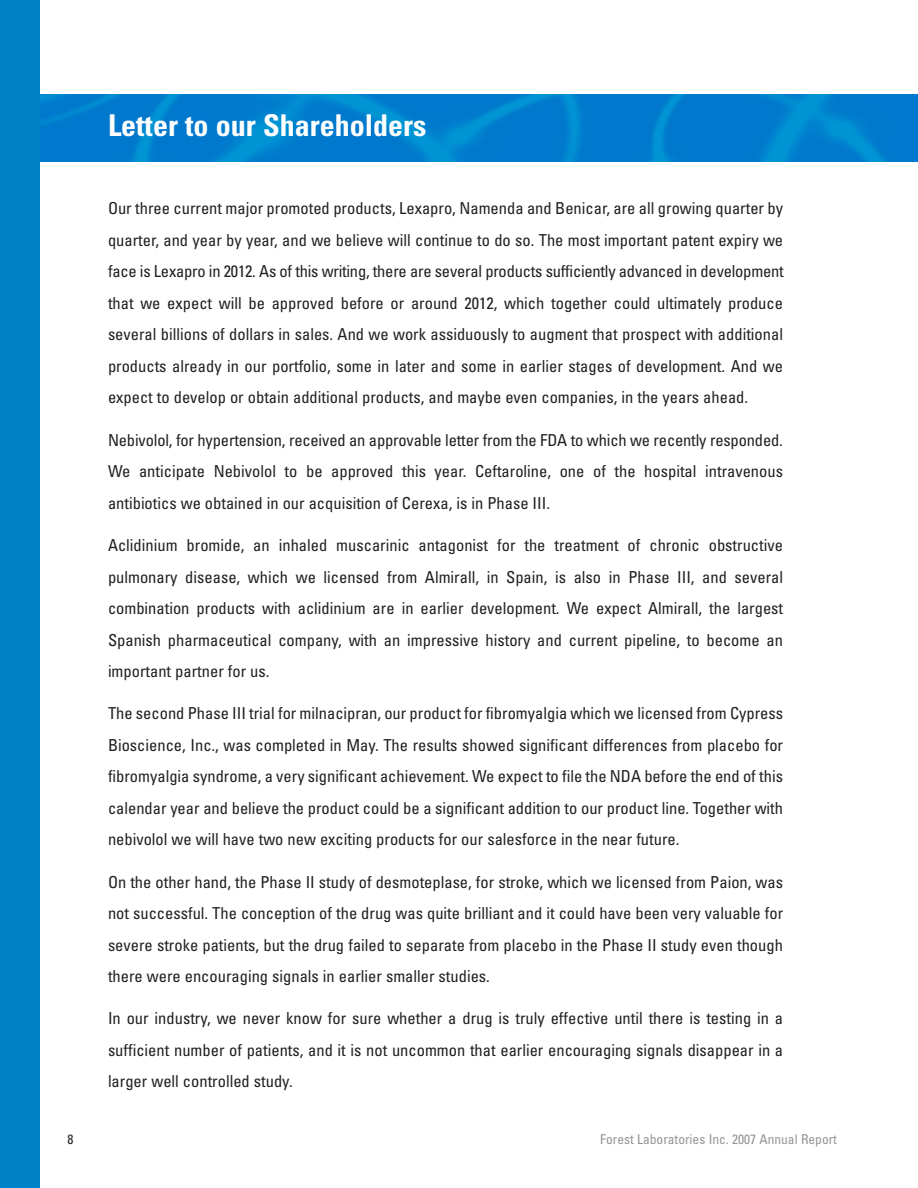
<style>
.page{position:relative;width:918px;height:1188px;background:#fff}
.page>*{position:absolute;margin:0;border:0;box-sizing:border-box;transform-origin:0 0}
.t1{font:700 condensed 30px "Univers";color:#fff}
.t2{font:condensed 16.5px/31.5px "Univers";color:#231f20;text-align:justify}
.t3{font:condensed 13.5px "Univers";color:#939598}
.t4{font:condensed 13.5px "Univers";color:#231f20}
</style>
<div class="page">
<img style="left:40px;top:94px;width:878px;height:68px">
<div style="left:0;top:0;width:40px;height:1188px;background:#0082c8"></div>
<h1 class="t1" style="left:108px;top:114px;width:320px">Letter to our Shareholders</h1>
<p class="t2" style="left:108px;top:194px;width:677px">Our three current major promoted products, Lexapro, Namenda and Benicar, are all growing quarter by quarter, and year by year, and we believe will continue to do so. The most important patent expiry we face is Lexapro in 2012. As of this writing, there are several products sufficiently advanced in development that we expect will be approved before or around 2012, which together could ultimately produce several billions of dollars in sales. And we work assiduously to augment that prospect with additional products already in our portfolio, some in later and some in earlier stages of development. And we expect to develop or obtain additional products, and maybe even companies, in the years ahead.</p>
<p class="t2" style="left:108px;top:425px;width:677px">Nebivolol, for hypertension, received an approvable letter from the FDA to which we recently responded.<br>We anticipate Nebivolol to be approved this year. Ceftaroline, one of the hospital intravenous antibiotics we obtained in our acquisition of Cerexa, is in Phase III.</p>
<p class="t2" style="left:108px;top:531px;width:677px">Aclidinium bromide, an inhaled muscarinic antagonist for the treatment of chronic obstructive pulmonary disease, which we licensed from Almirall, in Spain, is also in Phase III, and several combination products with aclidinium are in earlier development. We expect Almirall, the largest Spanish pharmaceutical company, with an impressive history and current pipeline, to become an important partner for us.</p>
<p class="t2" style="left:108px;top:699px;width:677px">The second Phase III trial for milnacipran, our product for fibromyalgia which we licensed from Cypress Bioscience, Inc., was completed in May. The results showed significant differences from placebo for fibromyalgia syndrome, a very significant achievement. We expect to file the NDA before the end of this calendar year and believe the product could be a significant addition to our product line. Together with nebivolol we will have two new exciting products for our salesforce in the near future.</p>
<p class="t2" style="left:108px;top:867px;width:677px">On the other hand, the Phase II study of desmoteplase, for stroke, which we licensed from Paion, was not successful. The conception of the drug was quite brilliant and it could have been very valuable for severe stroke patients, but the drug failed to separate from placebo in the Phase II study even though there were encouraging signals in earlier smaller studies.</p>
<p class="t2" style="left:108px;top:1004px;width:677px">In our industry, we never know for sure whether a drug is truly effective until there is testing in a sufficient number of patients, and it is not uncommon that earlier encouraging signals disappear in a larger well controlled study.</p>
<p class="t4" style="left:68px;top:1134px;width:7px">8</p>
<p class="t3" style="left:600px;top:1134px;width:238px">Forest Laboratories Inc. 2007 Annual Report</p>
</div>
